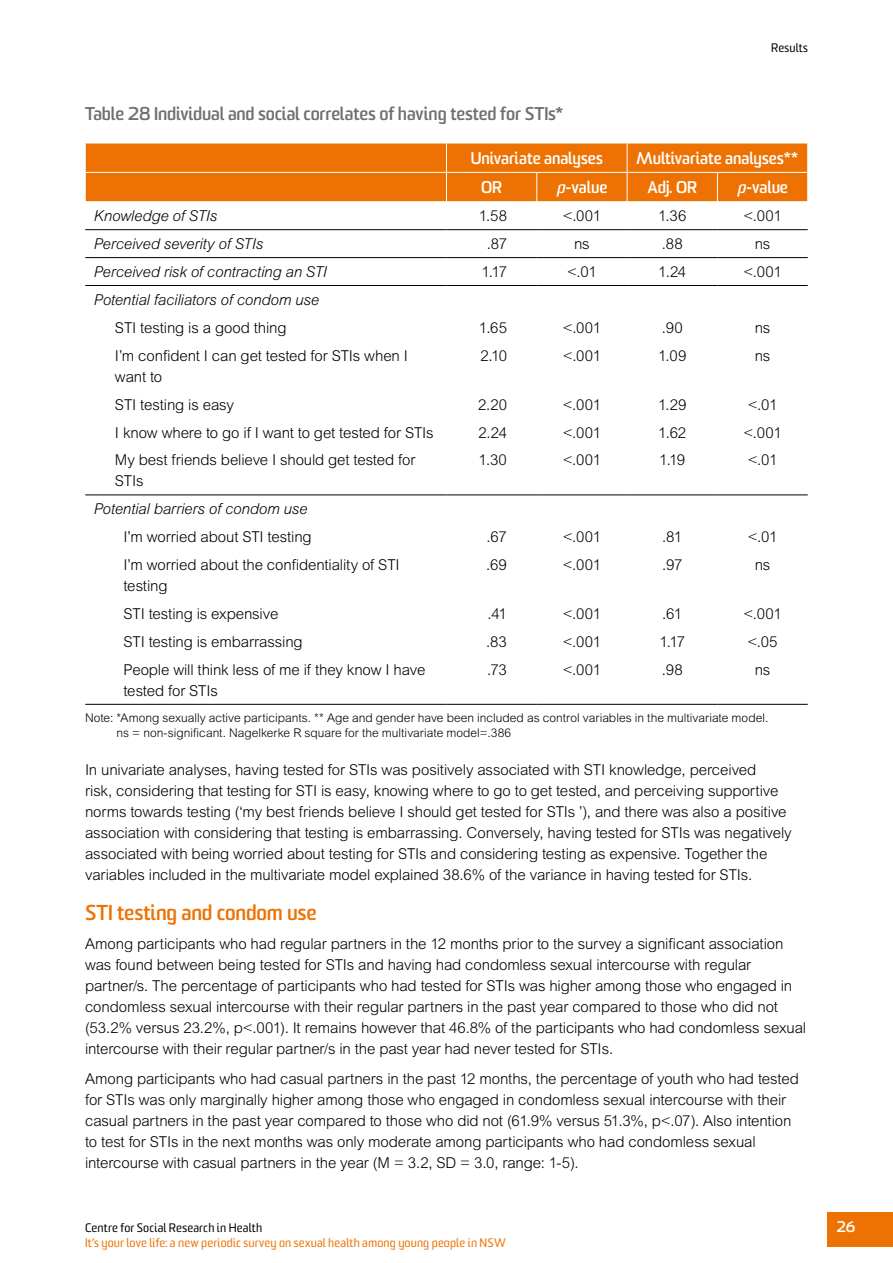
<style>
.page{position:relative;width:893px;height:1263px;background:#fff}
.page>*{position:absolute;margin:0;border:0;box-sizing:border-box;transform-origin:0 0}
.t1{font:700 21px "Sommet";letter-spacing:-.005em;color:#ee7203}
.t2{font:700 18px "Sommet";letter-spacing:-.005em;color:#706f6f}
.t3{font:700 16.5px "Sommet";color:#fff}
.t4{font:300 15px/21px "Arial MT Std";letter-spacing:-.01em;color:#000}
.t5{font:italic 300 15px "Arial MT Std";letter-spacing:-.01em;color:#000}
.t6{font:700 15px "Sommet";color:#fff}
.t7{font:300 12px/15px "Arial MT Std";color:#000}
.t8{font:12px "Sommet";letter-spacing:.01em;color:#ee7203}
.t9{font:12px "Sommet";letter-spacing:.015em;color:#000}
.s1{font-style:italic}
</style>
<div class="page">
<div style="left:828px;top:1212px;width:65px;height:35px;background:#ee7203"></div>
<svg style="left:85px;top:230px;width:723px;height:474px"></svg>
<hr style="left:85px;top:229px;width:361px;height:1px;background:#000">
<hr style="left:446px;top:229px;width:91px;height:1px;background:#000">
<hr style="left:537px;top:229px;width:90px;height:1px;background:#000">
<hr style="left:627px;top:229px;width:90px;height:1px;background:#000">
<hr style="left:717px;top:229px;width:91px;height:1px;background:#000">
<hr style="left:85px;top:285px;width:361px;height:1px;background:#000">
<hr style="left:446px;top:285px;width:91px;height:1px;background:#000">
<hr style="left:537px;top:285px;width:90px;height:1px;background:#000">
<hr style="left:627px;top:285px;width:90px;height:1px;background:#000">
<hr style="left:717px;top:285px;width:91px;height:1px;background:#000">
<hr style="left:85px;top:495px;width:361px;height:1px;background:#000">
<hr style="left:446px;top:495px;width:91px;height:1px;background:#000">
<hr style="left:537px;top:495px;width:90px;height:1px;background:#000">
<hr style="left:627px;top:495px;width:90px;height:1px;background:#000">
<hr style="left:717px;top:495px;width:91px;height:1px;background:#000">
<hr style="left:85px;top:704px;width:361px;height:1px;background:#000">
<hr style="left:446px;top:704px;width:91px;height:1px;background:#000">
<hr style="left:537px;top:704px;width:90px;height:1px;background:#000">
<hr style="left:627px;top:704px;width:90px;height:1px;background:#000">
<hr style="left:717px;top:704px;width:91px;height:1px;background:#000">
<svg style="left:85px;top:143px;width:723px;height:59px;background:#ee780e"></svg>
<hr style="left:85px;top:257px;width:361px;height:1px;background:#000">
<hr style="left:446px;top:257px;width:91px;height:1px;background:#000">
<hr style="left:537px;top:257px;width:90px;height:1px;background:#000">
<hr style="left:627px;top:257px;width:90px;height:1px;background:#000">
<hr style="left:717px;top:257px;width:91px;height:1px;background:#000">
<p class="t9" style="left:771px;top:40px;width:38px">Results</p>
<p class="t2" style="left:85px;top:102px;width:480px">Table 28 Individual and social correlates of having tested for STIs*</p>
<p class="t3" style="left:471px;top:148px;width:134px">Univariate analyses</p>
<p class="t3" style="left:637px;top:148px;width:163px">Multivariate analyses**</p>
<p class="t3" style="left:481px;top:177px;width:23px">OR</p>
<p class="t3" style="left:556px;top:177px;width:52px"><span class="s1">p</span>-value</p>
<p class="t3" style="left:647px;top:177px;width:51px">Adj. OR</p>
<p class="t3" style="left:737px;top:177px;width:52px"><span class="s1">p</span>-value</p>
<p class="t5" style="left:94px;top:207px;width:125px">Knowledge of STIs</p>
<p class="t4" style="left:479px;top:205px;width:30px">1.58</p>
<p class="t4" style="left:563px;top:205px;width:40px">&lt;.001</p>
<p class="t4" style="left:658px;top:205px;width:30px">1.36</p>
<p class="t4" style="left:743px;top:205px;width:40px">&lt;.001</p>
<p class="t5" style="left:94px;top:235px;width:171px">Perceived severity of STIs</p>
<p class="t4" style="left:487px;top:233px;width:22px">.87</p>
<p class="t4" style="left:574px;top:233px;width:17px">ns</p>
<p class="t4" style="left:662px;top:233px;width:22px">.88</p>
<p class="t4" style="left:755px;top:233px;width:17px">ns</p>
<p class="t5" style="left:94px;top:263px;width:235px">Perceived risk of contracting an STI</p>
<p class="t4" style="left:481px;top:261px;width:27px">1.17</p>
<p class="t4" style="left:567px;top:261px;width:31px">&lt;.01</p>
<p class="t4" style="left:658px;top:261px;width:29px">1.24</p>
<p class="t4" style="left:743px;top:261px;width:40px">&lt;.001</p>
<p class="t5" style="left:94px;top:291px;width:227px">Potential faciliators of condom use</p>
<p class="t4" style="left:115px;top:317px;width:173px">STI testing is a good thing</p>
<p class="t4" style="left:479px;top:317px;width:30px">1.65</p>
<p class="t4" style="left:563px;top:317px;width:40px">&lt;.001</p>
<p class="t4" style="left:662px;top:317px;width:23px">.90</p>
<p class="t4" style="left:755px;top:317px;width:17px">ns</p>
<p class="t4" style="left:115px;top:345px;width:294px">I’m confident I can get tested for STIs when I want to</p>
<p class="t4" style="left:480px;top:345px;width:28px">2.10</p>
<p class="t4" style="left:563px;top:345px;width:40px">&lt;.001</p>
<p class="t4" style="left:658px;top:345px;width:30px">1.09</p>
<p class="t4" style="left:755px;top:345px;width:17px">ns</p>
<p class="t4" style="left:115px;top:394px;width:121px">STI testing is easy</p>
<p class="t4" style="left:478px;top:394px;width:30px">2.20</p>
<p class="t4" style="left:563px;top:394px;width:40px">&lt;.001</p>
<p class="t4" style="left:658px;top:394px;width:30px">1.29</p>
<p class="t4" style="left:748px;top:394px;width:31px">&lt;.01</p>
<p class="t4" style="left:115px;top:422px;width:320px">I know where to go if I want to get tested for STIs</p>
<p class="t4" style="left:478px;top:422px;width:30px">2.24</p>
<p class="t4" style="left:563px;top:422px;width:40px">&lt;.001</p>
<p class="t4" style="left:658px;top:422px;width:30px">1.62</p>
<p class="t4" style="left:743px;top:422px;width:40px">&lt;.001</p>
<p class="t4" style="left:115px;top:450px;width:302px">My best friends believe I should get tested for<br>STIs</p>
<p class="t4" style="left:479px;top:450px;width:30px">1.30</p>
<p class="t4" style="left:563px;top:450px;width:40px">&lt;.001</p>
<p class="t4" style="left:659px;top:450px;width:27px">1.19</p>
<p class="t4" style="left:748px;top:450px;width:31px">&lt;.01</p>
<p class="t5" style="left:94px;top:500px;width:215px">Potential barriers of condom use</p>
<p class="t4" style="left:123px;top:526px;width:190px">I’m worried about STI testing</p>
<p class="t4" style="left:487px;top:526px;width:22px">.67</p>
<p class="t4" style="left:563px;top:526px;width:40px">&lt;.001</p>
<p class="t4" style="left:662px;top:526px;width:22px">.81</p>
<p class="t4" style="left:748px;top:526px;width:31px">&lt;.01</p>
<p class="t4" style="left:123px;top:554px;width:278px">I’m worried about the confidentiality of STI testing</p>
<p class="t4" style="left:486px;top:554px;width:22px">.69</p>
<p class="t4" style="left:563px;top:554px;width:40px">&lt;.001</p>
<p class="t4" style="left:662px;top:554px;width:22px">.97</p>
<p class="t4" style="left:755px;top:554px;width:17px">ns</p>
<p class="t4" style="left:123px;top:603px;width:157px">STI testing is expensive</p>
<p class="t4" style="left:487px;top:603px;width:21px">.41</p>
<p class="t4" style="left:563px;top:603px;width:40px">&lt;.001</p>
<p class="t4" style="left:662px;top:603px;width:22px">.61</p>
<p class="t4" style="left:743px;top:603px;width:40px">&lt;.001</p>
<p class="t4" style="left:123px;top:631px;width:181px">STI testing is embarrassing</p>
<p class="t4" style="left:486px;top:631px;width:22px">.83</p>
<p class="t4" style="left:563px;top:631px;width:40px">&lt;.001</p>
<p class="t4" style="left:659px;top:631px;width:27px">1.17</p>
<p class="t4" style="left:747px;top:631px;width:32px">&lt;.05</p>
<p class="t4" style="left:123px;top:659px;width:303px">People will think less of me if they know I have tested for STIs</p>
<p class="t4" style="left:487px;top:659px;width:21px">.73</p>
<p class="t4" style="left:563px;top:659px;width:40px">&lt;.001</p>
<p class="t4" style="left:662px;top:659px;width:22px">.98</p>
<p class="t4" style="left:755px;top:659px;width:17px">ns</p>
<p class="t7" style="left:117px;top:710px;width:653px;text-indent:-32px">Note: *Among sexually active participants. ** Age and gender have been included as control variables in the multivariate model. ns = non-significant. Nagelkerke R square for the multivariate model=.386</p>
<p class="t4" style="left:85px;top:759px;width:708px">In univariate analyses, having tested for STIs was positively associated with STI knowledge, perceived<br>risk, considering that testing for STI is easy, knowing where to go to get tested, and perceiving supportive norms towards testing (‘my best friends believe I should get tested for STIs ’), and there was also a positive association with considering that testing is embarrassing. Conversely, having tested for STIs was negatively associated with being worried about testing for STIs and considering testing as expensive. Together the variables included in the multivariate model explained 38.6% of the variance in having tested for STIs.</p>
<h1 class="t1" style="left:85px;top:899px;width:233px">STI testing and condom use</h1>
<p class="t4" style="left:85px;top:933px;width:723px">Among participants who had regular partners in the 12 months prior to the survey a significant association was found between being tested for STIs and having had condomless sexual intercourse with regular partner/s. The percentage of participants who had tested for STIs was higher among those who engaged in condomless sexual intercourse with their regular partners in the past year compared to those who did not (53.2% versus 23.2%, p&lt;.001). It remains however that 46.8% of the participants who had condomless sexual intercourse with their regular partner/s in the past year had never tested for STIs.</p>
<p class="t4" style="left:85px;top:1068px;width:715px">Among participants who had casual partners in the past 12 months, the percentage of youth who had tested for STIs was only marginally higher among those who engaged in condomless sexual intercourse with their casual partners in the past year compared to those who did not (61.9% versus 51.3%, p&lt;.07). Also intention to test for STIs in the next months was only moderate among participants who had condomless sexual intercourse with casual partners in the year (M = 3.2, SD = 3.0, range: 1-5).</p>
<p class="t9" style="left:85px;top:1220px;width:179px">Centre for Social Research in Health</p>
<p class="t8" style="left:85px;top:1235px;width:422px">It’s your love life: a new periodic survey on sexual health among young people in NSW</p>
<p class="t6" style="left:836px;top:1217px;width:21px">26</p>
</div>
